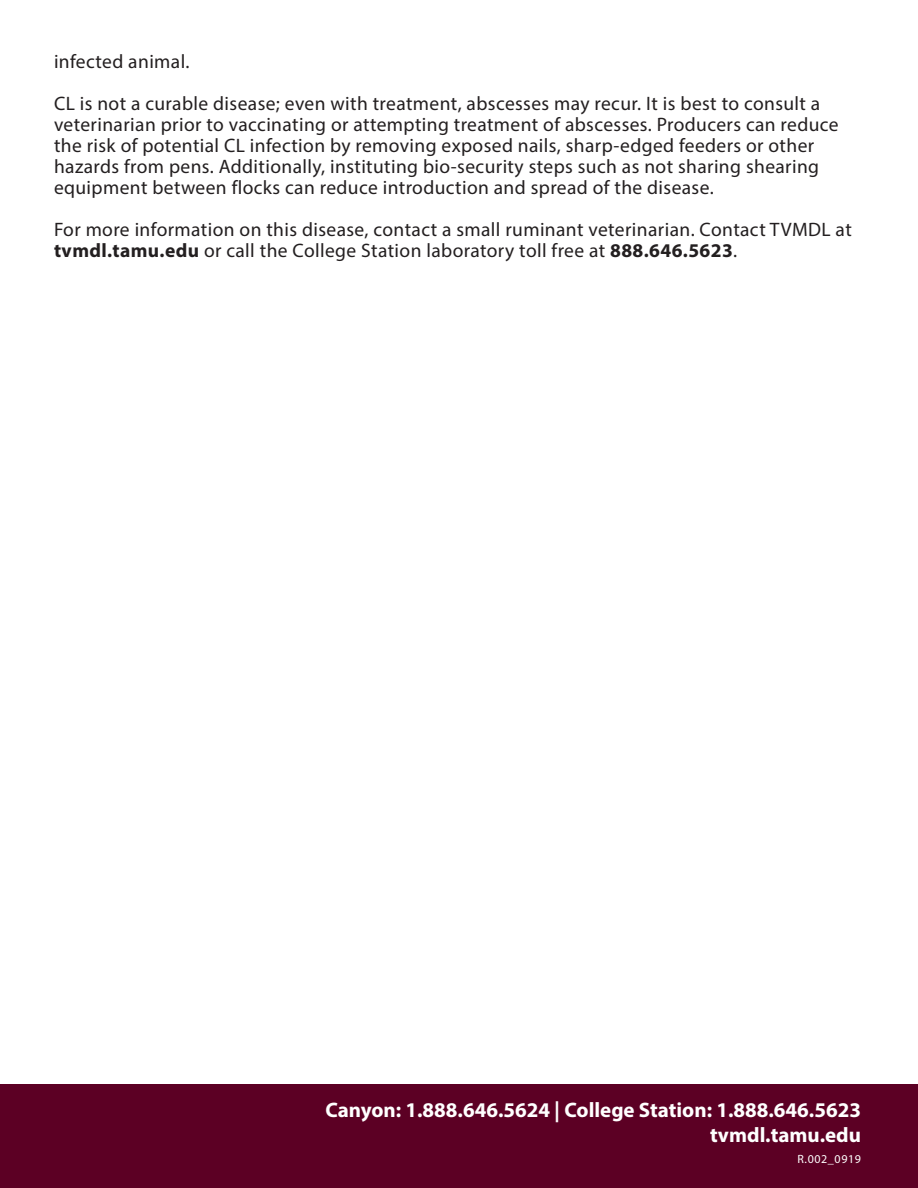
<style>
.page{position:relative;width:918px;height:1188px;background:#fff}
.page>*{position:absolute;margin:0;border:0;box-sizing:border-box;transform-origin:0 0}
.t1{font:700 21px "Myriad Pro";color:#fff}
.t2{font:19.5px/21px "Myriad Pro";letter-spacing:.02em;color:#231f20}
.t3{font:12px "Myriad Pro";letter-spacing:.05em;color:#fff}
.s1{font-weight:700}
</style>
<div class="page">
<div style="left:0;top:1085px;width:918px;height:103px;background:#5c0024"></div>
<p class="t2" style="left:54px;top:50px;width:137px">infected animal.</p>
<p class="t2" style="left:54px;top:92px;width:786px">CL is not a curable disease; even with treatment, abscesses may recur. It is best to consult a veterinarian prior to vaccinating or attempting treatment of abscesses. Producers can reduce the risk of potential CL infection by removing exposed nails, sharp-edged feeders or other hazards from pens. Additionally, instituting bio-security steps such as not sharing shearing equipment between flocks can reduce introduction and spread of the disease.</p>
<p class="t2" style="left:54px;top:218px;width:799px">For more information on this disease, contact a small ruminant veterinarian. Contact TVMDL at <span class="s1">tvmdl.tamu.edu</span> or call the College Station laboratory toll free at <span class="s1">888.646.5623</span>.</p>
<p class="t1" style="left:325px;top:1096px;width:537px">Canyon: 1.888.646.5624 | College Station: 1.888.646.5623</p>
<p class="t1" style="left:710px;top:1122px;width:152px">tvmdl.tamu.edu</p>
<p class="t3" style="left:798px;top:1152px;width:65px">R.002_0919</p>
</div>
